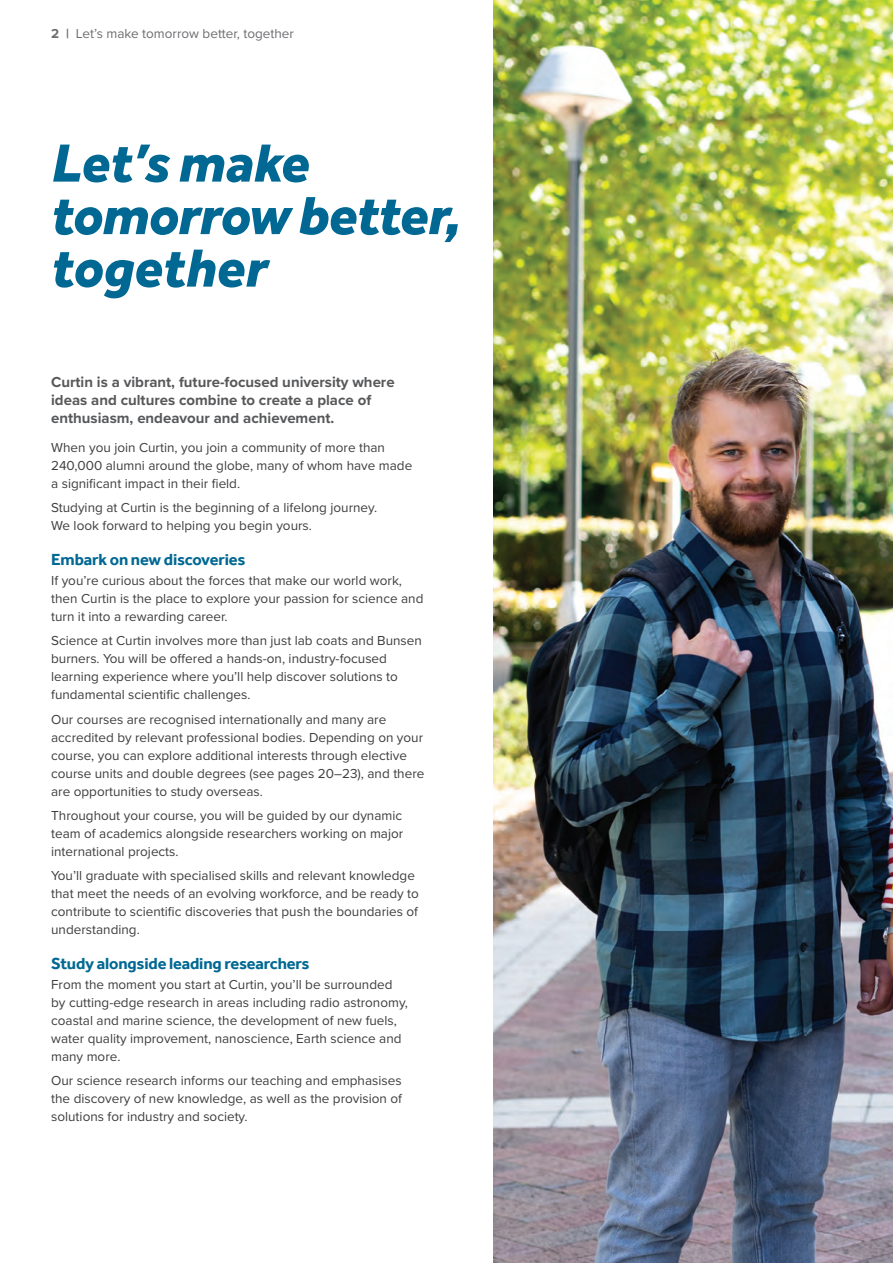
<style>
.page{position:relative;width:893px;height:1263px;background:#fff}
.page>*{position:absolute;margin:0;border:0;box-sizing:border-box;transform-origin:0 0}
.t1{font:italic 800 55.5px/52.5px "Effra";letter-spacing:-.01em;color:#006893}
.t2{font:700 16.5px "Effra";letter-spacing:-.01em;color:#006893}
.P_intro{font:700 15px/18px "Proxima Nova";color:#57585a}
.t3{font:13.5px/18px "Proxima Nova";color:#3e3e3f}
.tab_left_grey{font:13.5px "Proxima Nova";color:#6c6d70}
.s1{font-weight:700}
</style>
<div class="page">
<img style="left:493px;top:0;width:400px;height:1263px">
<p class="tab_left_grey" style="left:51px;top:24px;width:244px"><span class="s1">2 |</span> Let’s make tomorrow better, together</p>
<h1 class="t1" style="left:51px;top:136px;width:410px">Let’s make tomorrow better, together</h1>
<p class="P_intro" style="left:51px;top:373px;width:345px">Curtin is a vibrant, future-focused university where ideas and cultures combine to create a place of enthusiasm, endeavour and achievement.</p>
<p class="t3" style="left:51px;top:438px;width:363px">When you join Curtin, you join a community of more than<br>240,000 alumni around the globe, many of whom have made a significant impact in their field.</p>
<p class="t3" style="left:51px;top:498px;width:327px">Studying at Curtin is the beginning of a lifelong journey.<br>We look forward to helping you begin yours.</p>
<h3 class="t2" style="left:51px;top:549px;width:196px">Embark on new discoveries</h3>
<p class="t3" style="left:51px;top:571px;width:374px">If you’re curious about the forces that make our world work, then Curtin is the place to explore your passion for science and turn it into a rewarding career.</p>
<p class="t3" style="left:51px;top:631px;width:372px">Science at Curtin involves more than just lab coats and Bunsen burners. You will be offered a hands-on, industry-focused learning experience where you’ll help discover solutions to fundamental scientific challenges.</p>
<p class="t3" style="left:51px;top:709px;width:375px">Our courses are recognised internationally and many are accredited by relevant professional bodies. Depending on your course, you can explore additional interests through elective course units and double degrees (see pages 20–23), and there are opportunities to study overseas.</p>
<p class="t3" style="left:51px;top:806px;width:354px;text-align:justify">Throughout your course, you will be guided by our dynamic team of academics alongside researchers working on major international projects.</p>
<p class="t3" style="left:51px;top:866px;width:369px">You’ll graduate with specialised skills and relevant knowledge that meet the needs of an evolving workforce, and be ready to contribute to scientific discoveries that push the boundaries of understanding.</p>
<h3 class="t2" style="left:51px;top:953px;width:260px">Study alongside leading researchers</h3>
<p class="t3" style="left:51px;top:975px;width:358px">From the moment you start at Curtin, you’ll be surrounded by cutting-edge research in areas including radio astronomy, coastal and marine science, the development of new fuels, water quality improvement, nanoscience, Earth science and many more.</p>
<p class="t3" style="left:51px;top:1071px;width:352px;text-align:justify">Our science research informs our teaching and emphasises the discovery of new knowledge, as well as the provision of solutions for industry and society.</p>
</div>
